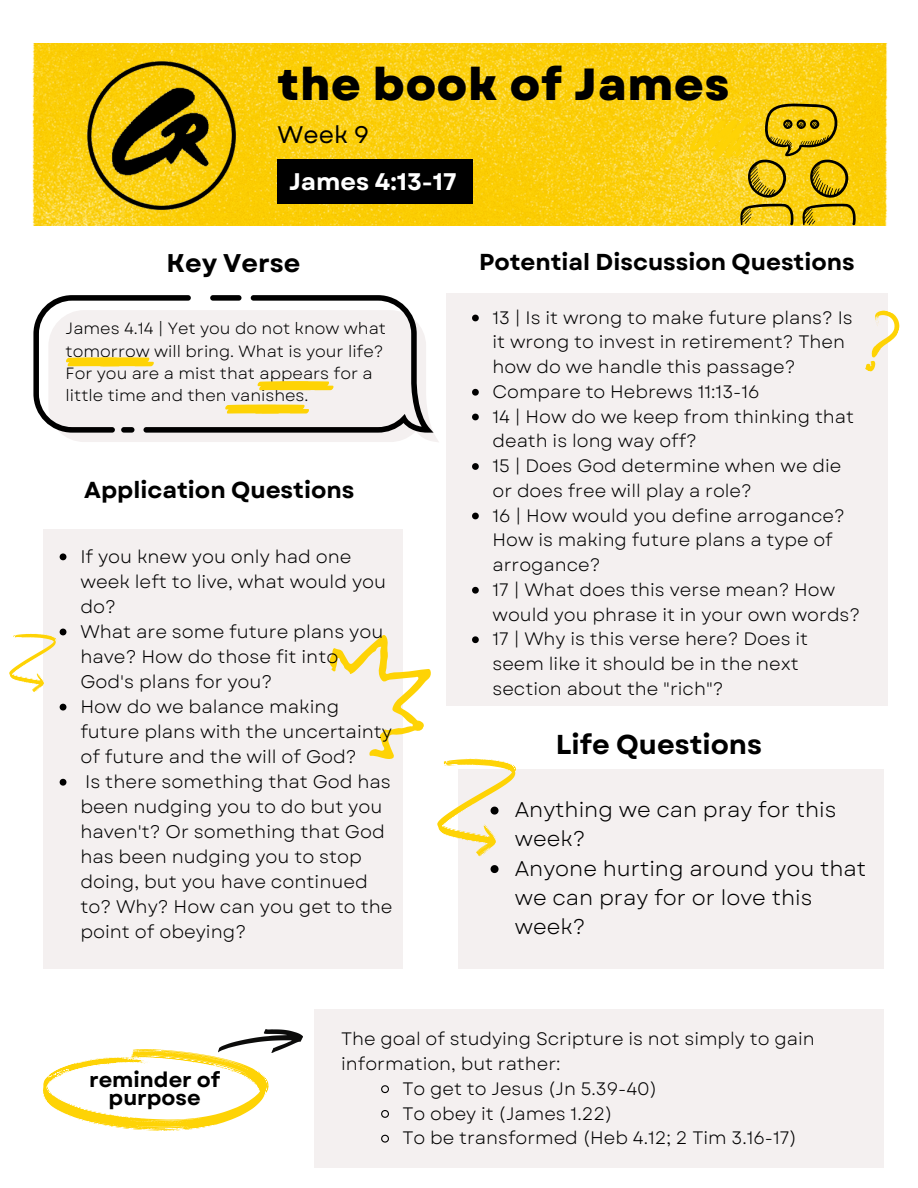
<style>
.page{position:relative;width:918px;height:1188px;background:#fff}
.page>*{position:absolute;margin:0;border:0;box-sizing:border-box;transform-origin:0 0}
.t1{font:800 45px "Garet";letter-spacing:.02em;color:#000}
.t2{font:700 27.3px "Garet";color:#000}
.t3{font:700 25.65px "Garet";color:#000}
.t4{font:700 24px "Garet";color:#fff}
.t5{font:24px "Garet";color:#000}
.t6{font:700 23.1px "Garet";color:#000}
.t7{font:21.3px/29.2px "Garet";color:#000}
.t8{font:700 21px/18px "Garet";color:#000;text-align:center}
.t9{font:18.15px/25px "Garet";color:#000}
.t10{font:18px/24.8px "Garet";color:#000}
.t11{font:16.35px/22.4px "Garet";color:#000}
</style>
<div class="page">
<div style="left:447px;top:293px;width:441px;height:413px;background:#f4f0f0"></div>
<div style="left:43px;top:529px;width:360px;height:440px;background:#f4f0f0"></div>
<img style="left:33px;top:43px;width:855px;height:183px">
<img style="left:84px;top:59px;width:154px;height:154px">
<div style="left:278px;top:159px;width:195px;height:45px;background:#000"></div>
<svg style="left:472px;top:315px;width:7px;height:6px"></svg>
<svg style="left:472px;top:389px;width:7px;height:7px"></svg>
<svg style="left:472px;top:414px;width:7px;height:6px"></svg>
<svg style="left:472px;top:463px;width:7px;height:7px"></svg>
<svg style="left:472px;top:513px;width:7px;height:6px"></svg>
<svg style="left:472px;top:587px;width:7px;height:7px"></svg>
<svg style="left:865px;top:310px;width:35px;height:62px"></svg>
<svg style="left:655px;top:85px;width:201px;height:141px;background:#e9c218"></svg>
<div style="left:458px;top:769px;width:425px;height:200px;background:#f4f0f0"></div>
<svg style="left:329px;top:617px;width:187px;height:256px"></svg>
<svg style="left:43px;top:1049px;width:226px;height:82px"></svg>
<div style="left:315px;top:1009px;width:569px;height:159px;background:#f4f0f0"></div>
<img style="left:218px;top:1029px;width:85px;height:24px">
<svg style="left:381px;top:1085px;width:8px;height:9px"></svg>
<svg style="left:381px;top:1110px;width:8px;height:8px"></svg>
<svg style="left:381px;top:1134px;width:8px;height:9px"></svg>
<div style="left:61px;top:433px;width:378px;height:9px;background:#f4f0f0"></div>
<svg style="left:60px;top:553px;width:6px;height:7px"></svg>
<svg style="left:60px;top:704px;width:6px;height:7px"></svg>
<svg style="left:60px;top:779px;width:6px;height:7px"></svg>
<svg style="left:33px;top:295px;width:401px;height:138px"></svg>
<svg style="left:9px;top:628px;width:57px;height:64px"></svg>
<p class="t1" style="left:278px;top:52px;width:453px">the book of James</p>
<p class="t5" style="left:278px;top:117px;width:93px">Week 9</p>
<p class="t4" style="left:289px;top:164px;width:169px">James 4:13-17</p>
<p class="t3" style="left:167px;top:245px;width:135px">Key Verse</p>
<p class="t11" style="left:66px;top:317px;width:322px">James 4.14 | Yet you do not know what tomorrow will bring. What is your life?<br>For you are a mist that appears for a little time and then vanishes.</p>
<p class="t6" style="left:84px;top:473px;width:272px">Application Questions</p>
<p class="t9" style="left:80px;top:544px;width:307px">If you knew you only had one week left to live, what would you do?</p>
<p class="t9" style="left:80px;top:619px;width:305px">What are some future plans you have? How do those fit into<br>God's plans for you?</p>
<p class="t9" style="left:80px;top:694px;width:313px">How do we balance making future plans with the uncertainty of future and the will of God?</p>
<p class="t9" style="left:80px;top:769px;width:314px">Is there something that God has been nudging you to do but you haven't? Or something that God has been nudging you to stop doing, but you have continued to? Why? How can you get to the point of obeying?</p>
<p class="t6" style="left:479px;top:245px;width:377px">Potential Discussion Questions</p>
<p class="t10" style="left:493px;top:305px;width:362px">13 | Is it wrong to make future plans? Is it wrong to invest in retirement? Then how do we handle this passage?</p>
<p class="t10" style="left:493px;top:379px;width:269px">Compare to Hebrews 11:13-16</p>
<p class="t10" style="left:493px;top:404px;width:363px">14 | How do we keep from thinking that death is long way off?</p>
<p class="t10" style="left:493px;top:454px;width:350px">15 | Does God determine when we die or does free will play a role?</p>
<p class="t10" style="left:493px;top:503px;width:354px">16 | How would you define arrogance?<br>How is making future plans a type of arrogance?</p>
<p class="t10" style="left:493px;top:577px;width:369px">17 | What does this verse mean? How would you phrase it in your own words?</p>
<p class="t10" style="left:493px;top:627px;width:317px">17 | Why is this verse here? Does it seem like it should be in the next section about the "rich"?</p>
<p class="t2" style="left:556px;top:724px;width:208px">Life Questions</p>
<p class="t7" style="left:515px;top:795px;width:323px">Anything we can pray for this week?</p>
<p class="t7" style="left:515px;top:854px;width:353px">Anyone hurting around you that we can pray for or love this week?</p>
<p class="t10" style="left:341px;top:1027px;width:475px">The goal of studying Scripture is not simply to gain information, but rather:</p>
<p class="t8" style="left:89px;top:1071px;width:133px">reminder of purpose</p>
<p class="t10" style="left:402px;top:1076px;width:256px">To get to Jesus (Jn 5.39-40)</p>
<p class="t10" style="left:402px;top:1101px;width:212px">To obey it (James 1.22)</p>
<p class="t10" style="left:402px;top:1126px;width:396px">To be transformed (Heb 4.12; 2 Tim 3.16-17)</p>
</div>
